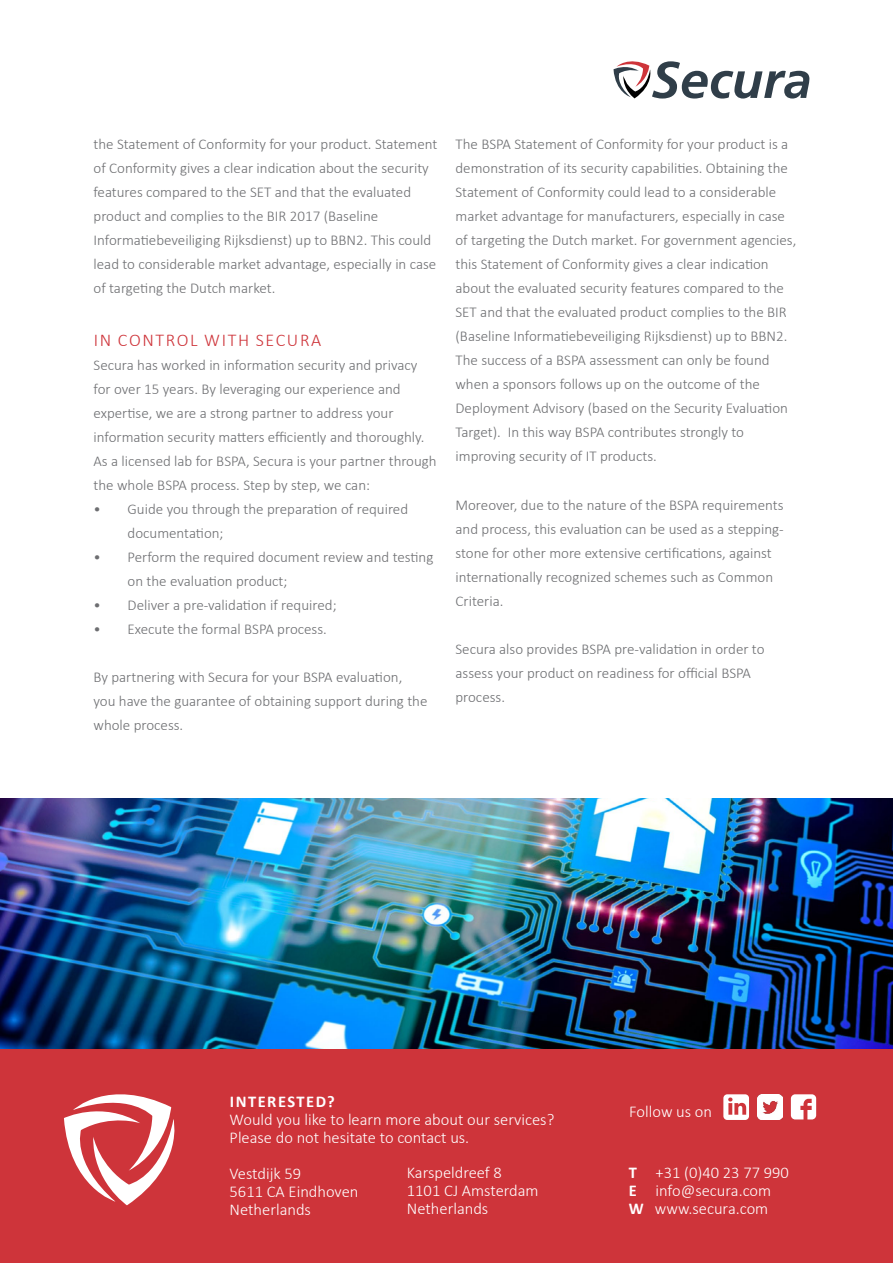
<style>
.page{position:relative;width:893px;height:1263px;background:#fff}
.page>*{position:absolute;margin:0;border:0;box-sizing:border-box;transform-origin:0 0}
.t1{font:300 18px "Calibri";letter-spacing:.09em;color:#ce343a}
.t2{font:300 16.5px/18px "Calibri";color:#fff}
.t3{font:700 16.5px "Calibri";letter-spacing:.09em;color:#fff}
.t4{font:300 15px/24px "Calibri";color:#6d6e71}
.s1{font-weight:700}
</style>
<div class="page">
<div style="left:0;top:1048px;width:893px;height:215px;background:#ce343a"></div>
<svg style="left:613px;top:61px;width:196px;height:38px"></svg>
<svg style="left:723px;top:1094px;width:26px;height:26px"></svg>
<svg style="left:791px;top:1094px;width:25px;height:25px"></svg>
<img style="left:757px;top:1094px;width:26px;height:25px">
<svg style="left:64px;top:1094px;width:111px;height:111px"></svg>
<img style="left:0;top:798px;width:893px;height:250px">
<p class="t4" style="left:94px;top:132px;width:345px">the Statement of Conformity for your product. Statement of Conformity gives a clear indication about the security features compared to the SET and that the evaluated product and complies to the BIR 2017 (Baseline Informatiebeveiliging Rijksdienst) up to BBN2. This could lead to considerable market advantage, especially in case of targeting the Dutch market.</p>
<p class="t1" style="left:94px;top:329px;width:229px">IN CONTROL WITH SECURA</p>
<p class="t4" style="left:94px;top:353px;width:345px">Secura has worked in information security and privacy for over 15 years. By leveraging our experience and expertise, we are a strong partner to address your information security matters efficiently and thoroughly.<br>As a licensed lab for BSPA, Secura is your partner through the whole BSPA process. Step by step, we can:</p>
<p class="t4" style="left:128px;top:497px;width:282px;text-indent:-34px">• Guide you through the preparation of required documentation;</p>
<p class="t4" style="left:128px;top:545px;width:307px;text-indent:-34px">• Perform the required document review and testing on the evaluation product;</p>
<p class="t4" style="left:94px;top:593px;width:245px">• Deliver a pre-validation if required;</p>
<p class="t4" style="left:94px;top:617px;width:235px">• Execute the formal BSPA process.</p>
<p class="t4" style="left:94px;top:665px;width:335px">By partnering with Secura for your BSPA evaluation, you have the guarantee of obtaining support during the whole process.</p>
<p class="t4" style="left:455px;top:132px;width:342px">The BSPA Statement of Conformity for your product is a demonstration of its security capabilities. Obtaining the Statement of Conformity could lead to a considerable market advantage for manufacturers, especially in case of targeting the Dutch market. For government agencies, this Statement of Conformity gives a clear indication about the evaluated security features compared to the SET and that the evaluated product complies to the BIR (Baseline Informatiebeveiliging Rijksdienst) up to BBN2.<br>The success of a BSPA assessment can only be found when a sponsors follows up on the outcome of the Deployment Advisory (based on the Security Evaluation Target). In this way BSPA contributes strongly to improving security of IT products.</p>
<p class="t4" style="left:455px;top:492px;width:330px">Moreover, due to the nature of the BSPA requirements and process, this evaluation can be used as a stepping&shy;stone for other more extensive certifications, against internationally recognized schemes such as Common Criteria.</p>
<p class="t4" style="left:455px;top:636px;width:311px">Secura also provides BSPA pre-validation in order to assess your product on readiness for official BSPA process.</p>
<p class="t3" style="left:230px;top:1091px;width:106px">INTERESTED?</p>
<p class="t2" style="left:230px;top:1110px;width:326px">Would you like to learn more about our services?<br>Please do not hesitate to contact us.</p>
<p class="t2" style="left:230px;top:1164px;width:130px">Vestdijk 59<br>5611 CA Eindhoven<br>Netherlands</p>
<p class="t2" style="left:407px;top:1163px;width:133px">Karspeldreef 8<br>1101 CJ Amsterdam<br>Netherlands</p>
<p class="t2" style="left:629px;top:1163px;width:162px"><span class="s1">T</span> +31 (0)40 23 77 990<br><span class="s1">E</span> info@secura.com<br><span class="s1">W</span> www.secura.com</p>
<p class="t2" style="left:629px;top:1102px;width:84px">Follow us on</p>
</div>
